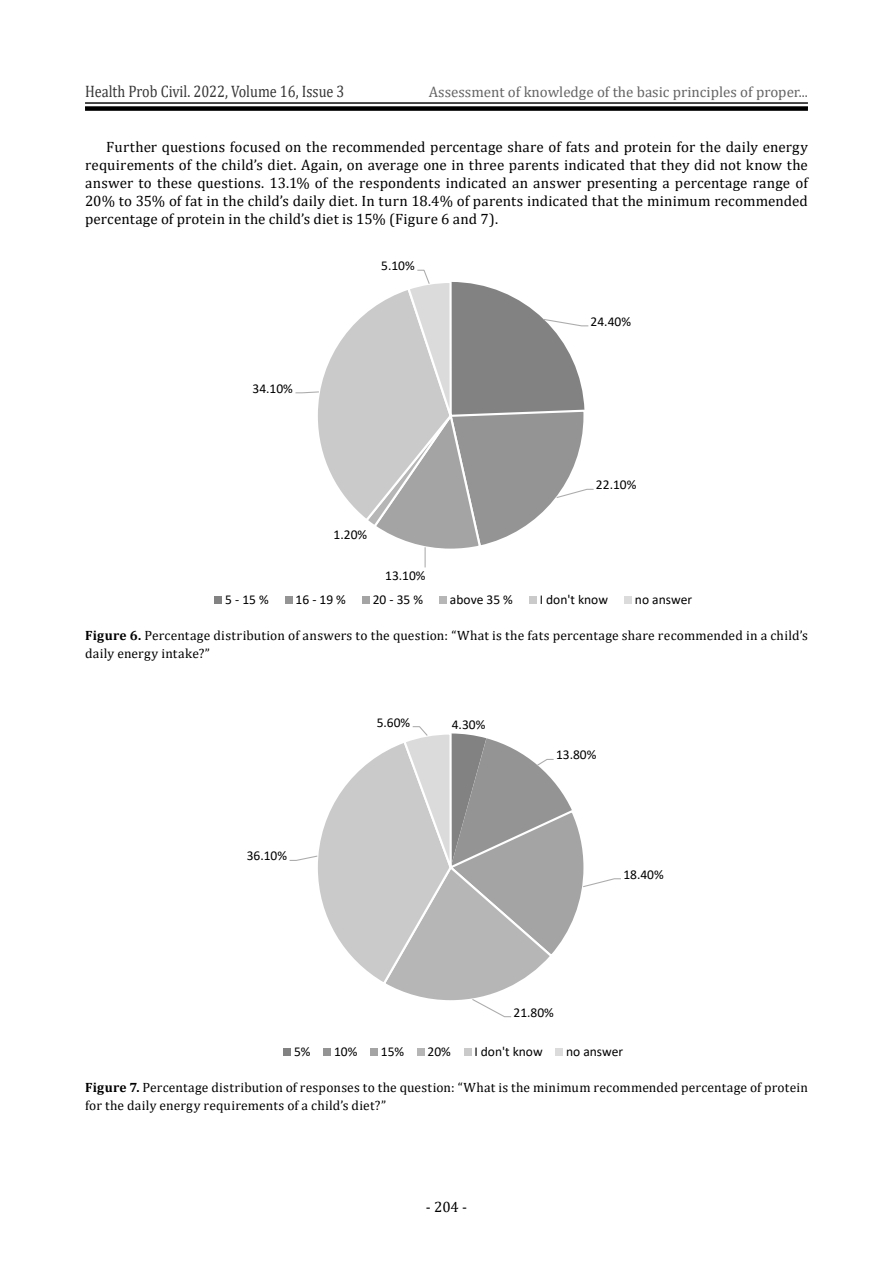
<style>
.page{position:relative;width:893px;height:1263px;background:#fff}
.page>*{position:absolute;margin:0;border:0;box-sizing:border-box;transform-origin:0 0}
.t1{font:16.65px "Cambria";color:#363636;scale:.86 1}
.t2{font:15px/18px "Cambria";letter-spacing:.01em;color:#000;text-align:justify}
.t3{font:15px "Cambria";color:#656565}
.t4{font:13.5px/18px "Cambria";letter-spacing:.015em;color:#000}
.t5{font:13.5px "Calibri";color:#000}
.s1{font-weight:700}
</style>
<div class="page">
<hr style="left:85px;top:102px;width:723px;height:2px;background:#000">
<svg style="left:85px;top:107px;width:723px;height:4px;fill:#000"></svg>
<svg style="left:295px;top:269px;width:299px;height:299px"></svg>
<div style="left:215px;top:597px;width:7px;height:7px;background:#828282"></div>
<div style="left:285px;top:597px;width:7px;height:7px;background:#949494"></div>
<div style="left:362px;top:597px;width:7px;height:7px;background:#a4a4a4"></div>
<div style="left:439px;top:597px;width:8px;height:7px;background:#b6b6b6"></div>
<div style="left:529px;top:597px;width:7px;height:7px;background:#cacaca"></div>
<div style="left:624px;top:597px;width:8px;height:7px;background:#dbdbdb"></div>
<svg style="left:289px;top:726px;width:332px;height:292px"></svg>
<div style="left:283px;top:1048px;width:8px;height:7px;background:#828282"></div>
<div style="left:323px;top:1048px;width:8px;height:7px;background:#949494"></div>
<div style="left:370px;top:1048px;width:8px;height:7px;background:#a4a4a4"></div>
<div style="left:417px;top:1048px;width:7px;height:7px;background:#b6b6b6"></div>
<div style="left:464px;top:1048px;width:7px;height:7px;background:#cacaca"></div>
<div style="left:555px;top:1048px;width:8px;height:7px;background:#dbdbdb"></div>
<p class="t1" style="left:85px;top:82px;width:303px">Health Prob Civil. 2022, Volume 16, Issue 3</p>
<p class="t3" style="left:429px;top:83px;width:381px">Assessment of knowledge of the basic principles of proper...</p>
<p class="t2" style="left:85px;top:138px;width:724px;text-indent:21px">Further questions focused on the recommended percentage share of fats and protein for the daily energy requirements of the child’s diet. Again, on average one in three parents indicated that they did not know the answer to these questions. 13.1% of the respondents indicated an answer presenting a percentage range of 20% to 35% of fat in the child’s daily diet. In turn 18.4% of parents indicated that the minimum recommended percentage of protein in the child’s diet is 15% (Figure 6 and 7).</p>
<p class="t5" style="left:253px;top:379px;width:42px">34.10%</p>
<p class="t5" style="left:381px;top:256px;width:35px">5.10%</p>
<p class="t5" style="left:334px;top:525px;width:35px">1.20%</p>
<p class="t5" style="left:385px;top:566px;width:42px">13.10%</p>
<p class="t5" style="left:591px;top:312px;width:42px">24.40%</p>
<p class="t5" style="left:596px;top:475px;width:42px">22.10%</p>
<p class="t5" style="left:225px;top:590px;width:45px">5 - 15 %</p>
<p class="t5" style="left:296px;top:590px;width:52px">16 - 19 %</p>
<p class="t5" style="left:373px;top:590px;width:52px">20 - 35 %</p>
<p class="t5" style="left:450px;top:590px;width:64px">above 35 %</p>
<p class="t5" style="left:540px;top:590px;width:70px">I don't know</p>
<p class="t5" style="left:635px;top:590px;width:59px">no answer</p>
<p class="t4" style="left:85px;top:627px;width:724px"><span class="s1">Figure 6.</span> Percentage distribution of answers to the question: “What is the fats percentage share recommended in a child’s daily energy intake?”</p>
<p class="t5" style="left:247px;top:846px;width:42px">36.10%</p>
<p class="t5" style="left:377px;top:713px;width:35px">5.60%</p>
<p class="t5" style="left:452px;top:715px;width:35px">4.30%</p>
<p class="t5" style="left:556px;top:745px;width:42px">13.80%</p>
<p class="t5" style="left:623px;top:865px;width:42px">18.40%</p>
<p class="t5" style="left:513px;top:1003px;width:42px">21.80%</p>
<p class="t5" style="left:294px;top:1042px;width:18px">5%</p>
<p class="t5" style="left:334px;top:1042px;width:25px">10%</p>
<p class="t5" style="left:381px;top:1042px;width:25px">15%</p>
<p class="t5" style="left:428px;top:1042px;width:25px">20%</p>
<p class="t5" style="left:474px;top:1042px;width:70px">I don't know</p>
<p class="t5" style="left:566px;top:1042px;width:59px">no answer</p>
<p class="t4" style="left:85px;top:1078px;width:724px"><span class="s1">Figure 7.</span> Percentage distribution of responses to the question: “What is the minimum recommended percentage of protein for the daily energy requirements of a child’s diet?”</p>
<p class="t2" style="left:426px;top:1197px;width:43px">- 204 -</p>
</div>
